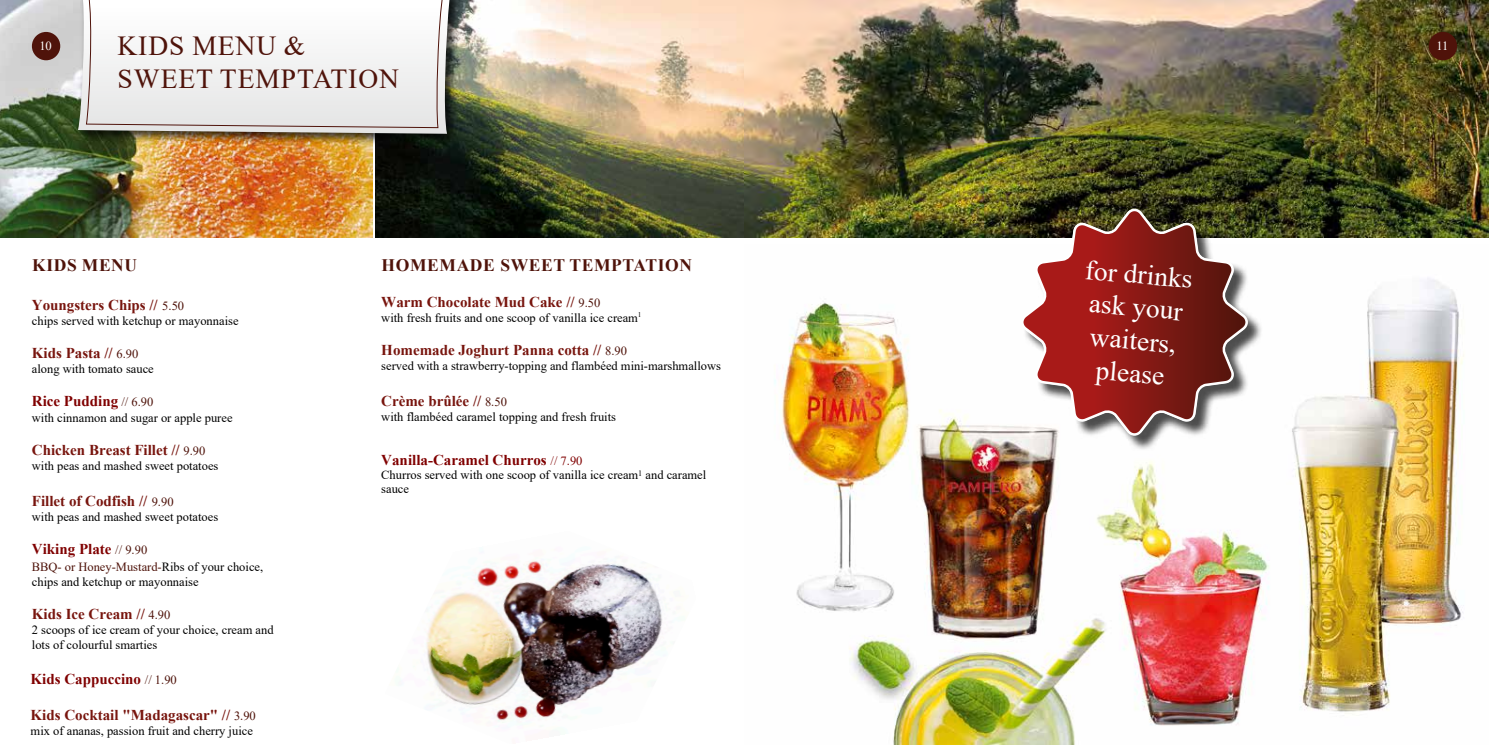
<style>
.page{position:relative;width:1489px;height:745px;background:#fff}
.page>*{position:absolute;margin:0;border:0;box-sizing:border-box;transform-origin:0 0}
.t1{font:27.5px/33px "Times New Roman";color:#fff;text-align:center}
.t2{font:27.5px "Times New Roman";letter-spacing:.035em;color:#4f130a}
.t3{font:700 17.5px "Times New Roman";letter-spacing:.035em;color:#4f130a}
.t4{font:700 15px "Times New Roman";color:#78150e}
.t5{font:700 15px "Times New Roman";color:#800000}
.t6{font:700 15px "Times New Roman";color:#800000}
.t7{font:12.5px/15.1px "Times New Roman";color:#000}
.t8{font:12.5px/14px "Times New Roman";color:#000}
.t9{font:12.5px "Times New Roman";color:#fff}
.s1{font-style:inherit}
.s2{font-weight:400;font-size:12.5px;color:#4f130a}
.s3{font-weight:400;font-size:12.5px;color:#4e130a}
.s4{color:#4e130a}
.s5{font-weight:400;font-size:12.5px}
</style>
<div class="page">
<img style="left:426px;top:560px;width:237px;height:163px">
<img style="left:0;top:0;width:372px;height:237px">
<img style="left:376px;top:0;width:1112px;height:237px">
<div style="left:76px;top:0;width:386px;height:147px;background:#000;opacity:.75"></div>
<svg style="left:78px;top:0;width:371px;height:134px"></svg>
<svg style="left:85px;top:0;width:359px;height:128px"></svg>
<div style="left:32px;top:32px;width:28px;height:28px;background:#4f130a;border-radius:50%"></div>
<div style="left:1428px;top:32px;width:28px;height:28px;background:#4f130a;border-radius:50%"></div>
<img style="left:774px;top:278px;width:690px;height:466px">
<div style="left:1023px;top:210px;width:240px;height:240px;background:#000;opacity:.7"></div>
<svg style="left:1019px;top:207px;width:229px;height:229px"></svg>
<p class="t9" style="left:40px;top:37px;width:14px">1<span class="s1">0</span></p>
<p class="t2" style="left:117px;top:27px;width:189px">KIDS MENU &amp;</p>
<p class="t2" style="left:117px;top:60px;width:283px">SWEET TEMPTATION</p>
<h2 class="t3" style="left:32px;top:252px;width:106px">KIDS MENU</h2>
<p class="t4" style="left:32px;top:294px;width:154px">Youngsters Chips // <span class="s2">5</span><span class="s2">.</span><span class="s2">50</span></p>
<p class="t7" style="left:32px;top:312px;width:208px">chips served with ketchup or mayonnaise</p>
<p class="t4" style="left:32px;top:342px;width:108px">Kids Pasta // <span class="s2">6</span><span class="s2">.</span><span class="s2">90</span></p>
<p class="t7" style="left:32px;top:360px;width:123px">along with tomato sauce</p>
<p class="t5" style="left:32px;top:390px;width:123px">Rice Pudding <span class="s3">// 6</span><span class="s3">.</span><span class="s3">90</span></p>
<p class="t7" style="left:32px;top:410px;width:202px">with cinnamon and sugar or apple puree</p>
<p class="t4" style="left:32px;top:439px;width:175px">Chicken Breast Fillet // <span class="s2">9.</span><span class="s2">90</span></p>
<p class="t7" style="left:32px;top:458px;width:188px">with peas and mashed sweet potatoes</p>
<p class="t4" style="left:32px;top:490px;width:143px">Fillet of Codfish // <span class="s2">9</span><span class="s2">.</span><span class="s2">90</span></p>
<p class="t7" style="left:32px;top:509px;width:188px">with peas and mashed sweet potatoes</p>
<p class="t5" style="left:32px;top:538px;width:117px">Viking Plate <span class="s3">// 9</span><span class="s3">.</span><span class="s3">90</span></p>
<p class="t7" style="left:32px;top:558px;width:233px"><span class="s4">BBQ- or Honey-Mustard-</span><span class="s1">R</span>ibs of your choice, chips and <span class="s1">ketchup or mayonnaise</span></p>
<p class="t4" style="left:32px;top:602px;width:140px">Kids Ice Cream // <span class="s2">4</span><span class="s2">.9</span><span class="s2">0</span></p>
<p class="t7" style="left:32px;top:621px;width:243px">2 scoops of ice cream of your choice, cream and lots of colourful smarties</p>
<p class="t5" style="left:31px;top:668px;width:148px">Kids Cappuccino <span class="s3">// 1</span><span class="s3">.9</span><span class="s3">0</span></p>
<p class="t4" style="left:31px;top:703px;width:227px">Kids Cocktail "Madagascar" // <span class="s2">3</span><span class="s2">.9</span><span class="s2">0</span></p>
<p class="t7" style="left:31px;top:722px;width:224px">mix of ananas, passion fruit and cherry juice</p>
<p class="t3" style="left:381px;top:252px;width:312px">HOMEMADE SWEET TEMPTATION</p>
<p class="t4" style="left:381px;top:290px;width:220px">Warm Chocolate Mud Cake // <span class="s2">9.5</span><span class="s2">0</span></p>
<p class="t7" style="left:381px;top:309px;width:262px">with fresh fruits and one scoop of vanilla ice cream<sup>1</sup></p>
<p class="t4" style="left:381px;top:338px;width:247px">Homemade Joghurt Panna cotta // <span class="s2">8</span><span class="s2">.9</span><span class="s2">0</span></p>
<p class="t7" style="left:381px;top:357px;width:341px">served with a strawberry-topping and flambéed mini-marshmallows</p>
<p class="t4" style="left:381px;top:389px;width:127px">Crème brûlée // <span class="s2">8.5</span><span class="s2">0</span></p>
<p class="t7" style="left:381px;top:408px;width:236px">with flambéed caramel topping and fresh fruits</p>
<p class="t6" style="left:381px;top:448px;width:203px">Vanilla-Caramel Churros <span class="s5">// 7.90</span></p>
<p class="t8" style="left:381px;top:467px;width:326px">Churros served with one scoop of vanilla ice cream<sup>1</sup> and caramel sauce</p>
<p class="t1" style="left:1086px;top:252px;width:109px;rotate:5deg">for drinks</p>
<p class="t1" style="left:1090px;top:285px;width:95px;rotate:5deg">ask your</p>
<p class="t1" style="left:1091px;top:319px;width:88px;rotate:5deg">waiters, please</p>
<p class="t9" style="left:1436px;top:37px;width:14px">1<span class="s1">1</span></p>
</div>
